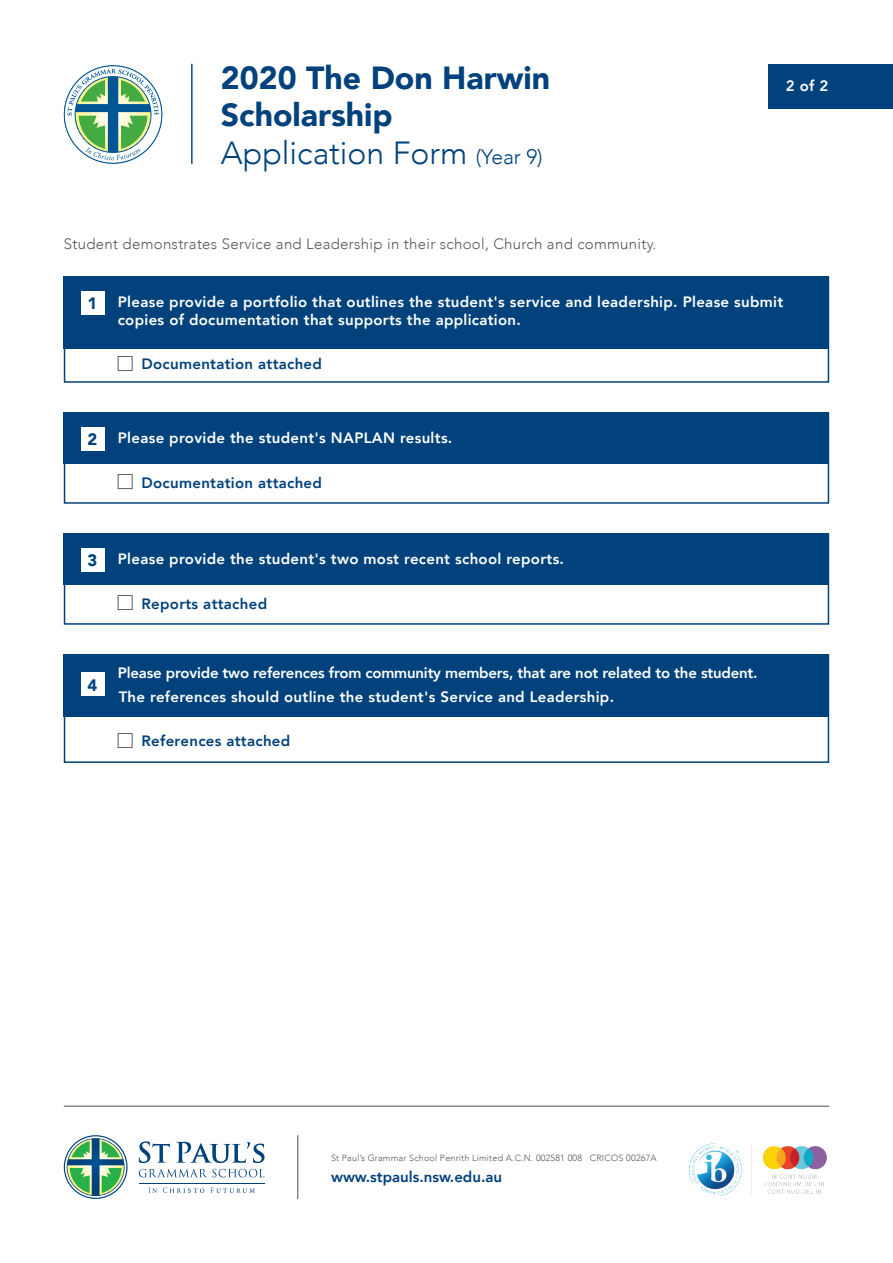
<style>
.page{position:relative;width:893px;height:1263px;background:#fff}
.page>*{position:absolute;margin:0;border:0;box-sizing:border-box;transform-origin:0 0}
.t1{font:900 31.95px/37.3px "Avenir";color:#01427c}
.t2{font:900 16.5px "Avenir";color:#01427c}
.t3{font:800 15px/18px "Avenir";letter-spacing:.02em;color:#fff}
.t4{font:800 15px/24px "Avenir";letter-spacing:-.015em;color:#fff}
.t5{font:800 15px "Avenir";letter-spacing:.02em;color:#01427c}
.t6{font:300 15px "Avenir";letter-spacing:.02em;color:#57585a}
.t7{font:800 15px "Avenir";color:#01427c}
.t8{font:300 9px "Avenir";letter-spacing:.02em;color:#57585a}
.s1{font-weight:300}
.s2{font-weight:300;font-size:21px}
</style>
<div class="page">
<div style="left:769px;top:64px;width:124px;height:45px;background:#01427c"></div>
<div style="left:64px;top:276px;width:765px;height:107px;border:2px solid #01427c"></div>
<div style="left:64px;top:276px;width:765px;height:73px;background:#01427c"></div>
<div style="left:64px;top:412px;width:765px;height:92px;border:2px solid #01427c"></div>
<div style="left:64px;top:533px;width:765px;height:92px;border:2px solid #01427c"></div>
<div style="left:64px;top:412px;width:765px;height:51px;background:#01427c"></div>
<div style="left:64px;top:533px;width:765px;height:51px;background:#01427c"></div>
<img style="left:689px;top:1143px;width:138px;height:53px">
<svg style="left:139px;top:1141px;width:31px;height:22px"></svg>
<svg style="left:176px;top:1142px;width:88px;height:21px"></svg>
<svg style="left:139px;top:1169px;width:125px;height:8px"></svg>
<hr style="left:139px;top:1183px;width:125px;height:1px;background:#01427c">
<svg style="left:149px;top:1187px;width:8px;height:6px"></svg>
<svg style="left:163px;top:1187px;width:41px;height:6px"></svg>
<svg style="left:210px;top:1187px;width:45px;height:6px"></svg>
<svg style="left:64px;top:1135px;width:64px;height:64px"></svg>
<hr style="left:64px;top:1106px;width:765px;height:1px;background:#57585a">
<hr style="left:297px;top:1135px;width:1px;height:64px;background:#57585a">
<hr style="left:191px;top:64px;width:2px;height:100px;background:#01427c">
<svg style="left:64px;top:65px;width:98px;height:99px"></svg>
<div style="left:81px;top:291px;width:23px;height:24px;background:#fff"></div>
<div style="left:81px;top:427px;width:23px;height:24px;background:#fff"></div>
<div style="left:81px;top:548px;width:23px;height:24px;background:#fff"></div>
<div style="left:64px;top:654px;width:765px;height:109px;border:2px solid #01427c"></div>
<div style="left:64px;top:654px;width:765px;height:63px;background:#01427c"></div>
<div style="left:81px;top:673px;width:23px;height:23px;background:#fff"></div>
<p class="t1" style="left:221px;top:58px;width:331px">2020 The Don Harwin<br>Scholarship<br><span class="s1">Application Form</span> <span class="s2">(Year 9)</span></p>
<p class="t6" style="left:64px;top:235px;width:594px">Student demonstrates Service and Leadership in their school, Church and community.</p>
<p class="t3" style="left:786px;top:77px;width:44px">2 of 2</p>
<p class="t2" style="left:88px;top:289px;width:11px">1</p>
<p class="t3" style="left:118px;top:293px;width:667px">Please provide a portfolio that outlines the student's service and leadership. Please submit copies of documentation that supports the application.</p>
<p class="t5" style="left:141px;top:353px;width:182px">Documentation attached</p>
<p class="t2" style="left:88px;top:425px;width:11px">2</p>
<p class="t3" style="left:118px;top:429px;width:336px">Please provide the student's NAPLAN results.</p>
<p class="t5" style="left:141px;top:471px;width:182px">Documentation attached</p>
<p class="t2" style="left:88px;top:546px;width:11px">3</p>
<p class="t3" style="left:118px;top:550px;width:448px">Please provide the student's two most recent school reports.</p>
<p class="t5" style="left:141px;top:592px;width:127px">Reports attached</p>
<p class="t2" style="left:88px;top:671px;width:11px">4</p>
<p class="t4" style="left:118px;top:661px;width:641px">Please provide two references from community members, that are not related to the student.<br>The references should outline the student's Service and Leadership.</p>
<p class="t5" style="left:141px;top:729px;width:150px">References attached</p>
<p class="t8" style="left:331px;top:1152px;width:327px">St Paul’s Grammar School Penrith Limited A.C.N. 002581 008 CRICOS 00267A</p>
<p class="t7" style="left:331px;top:1165px;width:173px">www.stpauls.nsw.edu.au</p>
</div>
